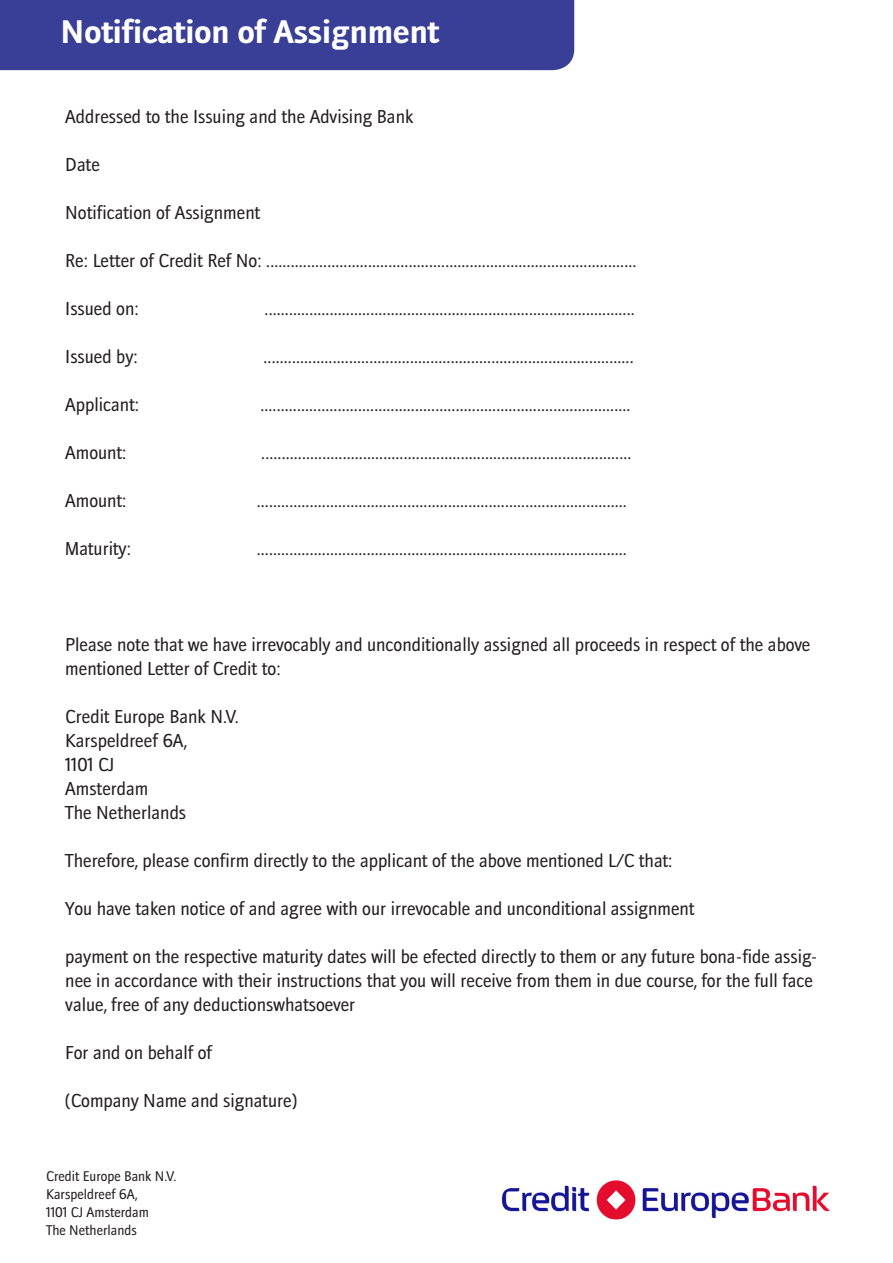
<style>
.page{position:relative;width:893px;height:1263px;background:#fff}
.page>*{position:absolute;margin:0;border:0;box-sizing:border-box;transform-origin:0 0}
.t1{font:700 31.5px "Doradani Rg";color:#fff}
.t2{font:18px/24px "Doradani Rg";color:#231f20}
.t3{font:13.5px "Doradani Rg";color:#231f20}
</style>
<div class="page">
<div style="left:0;top:0;width:574px;height:70px;background:#393e97"></div>
<img style="left:501px;top:1180px;width:329px;height:40px">
<p class="t1" style="left:61px;top:13px;width:380px">Notification of Assignment</p>
<p class="t2" style="left:65px;top:104px;width:350px">Addressed to the Issuing and the Advising Bank</p>
<p class="t2" style="left:65px;top:152px;width:36px">Date</p>
<p class="t2" style="left:65px;top:200px;width:196px">Notification of Assignment</p>
<p class="t2" style="left:65px;top:248px;width:573px">Re: Letter of Credit Ref No: ...........................................................................................</p>
<p class="t2" style="left:65px;top:296px;width:75px">Issued on:</p>
<p class="t2" style="left:265px;top:296px;width:372px">...........................................................................................</p>
<p class="t2" style="left:65px;top:344px;width:74px">Issued by:</p>
<p class="t2" style="left:264px;top:344px;width:372px">...........................................................................................</p>
<p class="t2" style="left:65px;top:392px;width:75px">Applicant:</p>
<p class="t2" style="left:260px;top:392px;width:372px">...........................................................................................</p>
<p class="t2" style="left:65px;top:440px;width:63px">Amount:</p>
<p class="t2" style="left:261px;top:440px;width:372px">...........................................................................................</p>
<p class="t2" style="left:65px;top:488px;width:63px">Amount:</p>
<p class="t2" style="left:257px;top:488px;width:372px">...........................................................................................</p>
<p class="t2" style="left:65px;top:536px;width:67px">Maturity:</p>
<p class="t2" style="left:257px;top:536px;width:372px">...........................................................................................</p>
<p class="t2" style="left:65px;top:632px;width:747px">Please note that we have irrevocably and unconditionally assigned all proceeds in respect of the above mentioned Letter of Credit to:</p>
<p class="t2" style="left:65px;top:704px;width:175px">Credit Europe Bank N.V.</p>
<p class="t2" style="left:65px;top:728px;width:123px">Karspeldreef 6A,</p>
<p class="t2" style="left:65px;top:752px;width:51px">1101 CJ</p>
<p class="t2" style="left:65px;top:776px;width:85px">Amsterdam</p>
<p class="t2" style="left:65px;top:800px;width:122px">The Netherlands</p>
<p class="t2" style="left:65px;top:848px;width:609px">Therefore, please confirm directly to the applicant of the above mentioned L/C that:</p>
<p class="t2" style="left:65px;top:896px;width:631px">You have taken notice of and agree with our irrevocable and unconditional assignment</p>
<p class="t2" style="left:65px;top:944px;width:754px">payment on the respective maturity dates will be efected directly to them or any future bona-fide assig&shy;nee in accordance with their instructions that you will receive from them in due course, for the full face value, free of any deductionswhatsoever</p>
<p class="t2" style="left:65px;top:1040px;width:148px">For and on behalf of</p>
<p class="t2" style="left:65px;top:1088px;width:233px">(Company Name and signature)</p>
<p class="t3" style="left:46px;top:1169px;width:132px">Credit Europe Bank N.V.</p>
<p class="t3" style="left:46px;top:1187px;width:93px">Karspeldreef 6A,</p>
<p class="t3" style="left:46px;top:1205px;width:104px">1101 CJ Amsterdam</p>
<p class="t3" style="left:46px;top:1223px;width:92px">The Netherlands</p>
</div>
